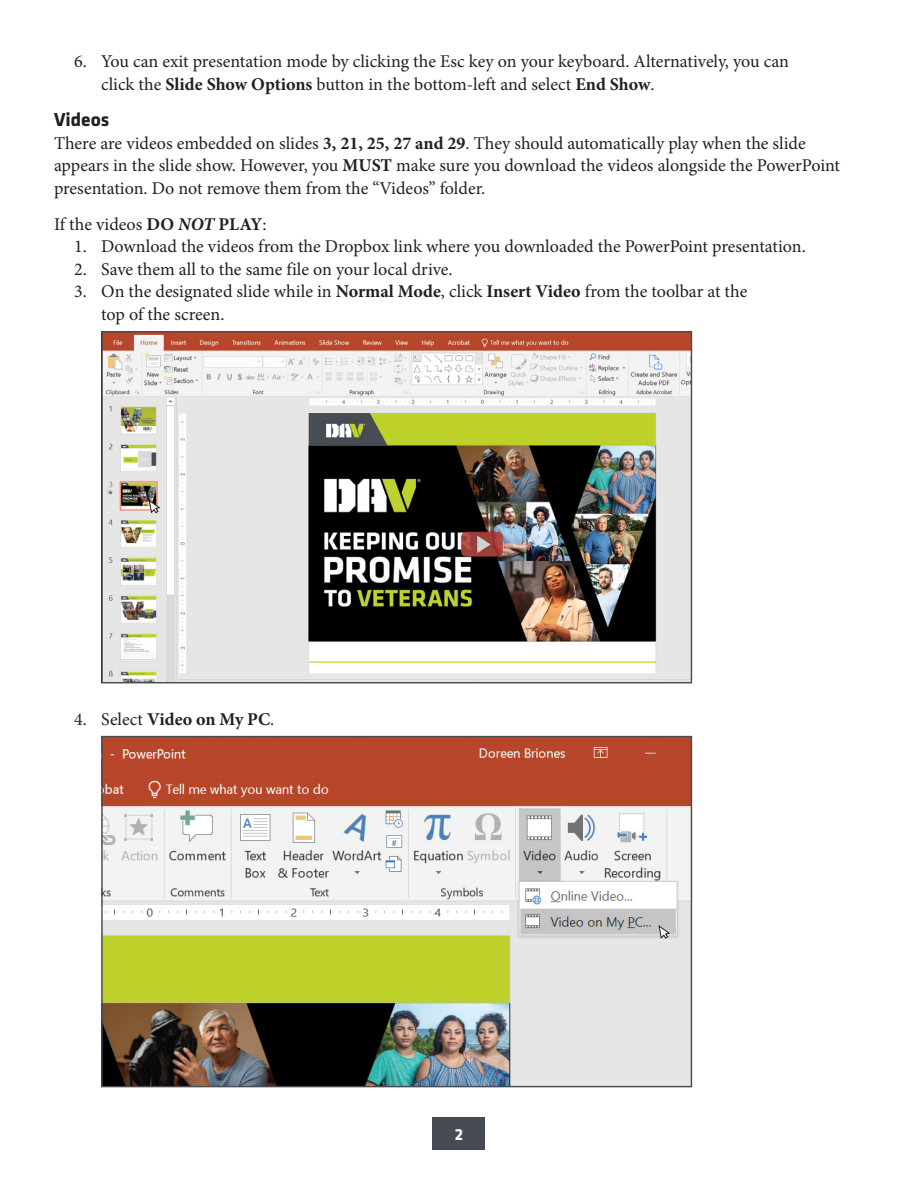
<style>
.page{position:relative;width:918px;height:1188px;background:#fff}
.page>*{position:absolute;margin:0;border:0;box-sizing:border-box;transform-origin:0 0}
.Sub_Hd{font:700 19.5px "Klavika";color:#231f20}
.Body_Text_Space_afte{font:18px/22.5px "Minion Pro";color:#231f20}
.Body_Text_no_space{font:18px "Minion Pro";color:#231f20}
.t1{font:700 18px "Minion Pro";color:#231f20}
.t2{font:700 16.5px "Klavika";color:#fff}
.s1{font-weight:700}
.s2{font-weight:700;font-style:italic}
.s3{font-weight:400}
</style>
<div class="page">
<div style="left:433px;top:1118px;width:52px;height:32px;background:#464b54"></div>
<img style="left:103px;top:333px;width:587px;height:348px">
<img style="left:103px;top:738px;width:587px;height:347px">
<svg style="left:658px;top:925px;width:12px;height:14px"></svg>
<svg style="left:149px;top:500px;width:11px;height:13px"></svg>
<p class="Body_Text_Space_afte" style="left:101px;top:50px;width:689px;text-indent:-27px">6. You can exit presentation mode by clicking the Esc key on your keyboard. Alternatively, you can click the <span class="s1">Slide Show Options</span> button in the bottom-left and select <span class="s1">End Show</span>.</p>
<p class="Sub_Hd" style="left:54px;top:106px;width:57px">Videos</p>
<p class="Body_Text_Space_afte" style="left:54px;top:132px;width:788px">There are videos embedded on slides <span class="s1">3, 21, 25, 27 and 29</span>. They should automatically play when the slide appears in the slide show. However, you <span class="s1">MUST</span> make sure you download the videos alongside the PowerPoint presentation. Do not remove them from the “Videos” folder.</p>
<p class="Body_Text_no_space" style="left:54px;top:212px;width:214px">If the videos <span class="s1">DO</span> <span class="s2">NOT</span> <span class="s1">PLAY</span>:</p>
<p class="Body_Text_Space_afte" style="left:74px;top:236px;width:733px">1. Download the videos from the Dropbox link where you downloaded the PowerPoint presentation.</p>
<p class="Body_Text_Space_afte" style="left:74px;top:258px;width:380px">2. Save them all to the same file on your local drive.</p>
<p class="Body_Text_Space_afte" style="left:101px;top:281px;width:648px;text-indent:-27px">3. On the designated slide while in <span class="s1">Normal Mode</span>, click <span class="s1">Insert Video</span> from the toolbar at the top of the screen.</p>
<p class="t1" style="left:74px;top:707px;width:202px"><span class="s3">4. Select</span> Video on My PC<span class="s3">.</span></p>
<p class="t2" style="left:455px;top:1123px;width:10px">2</p>
</div>
